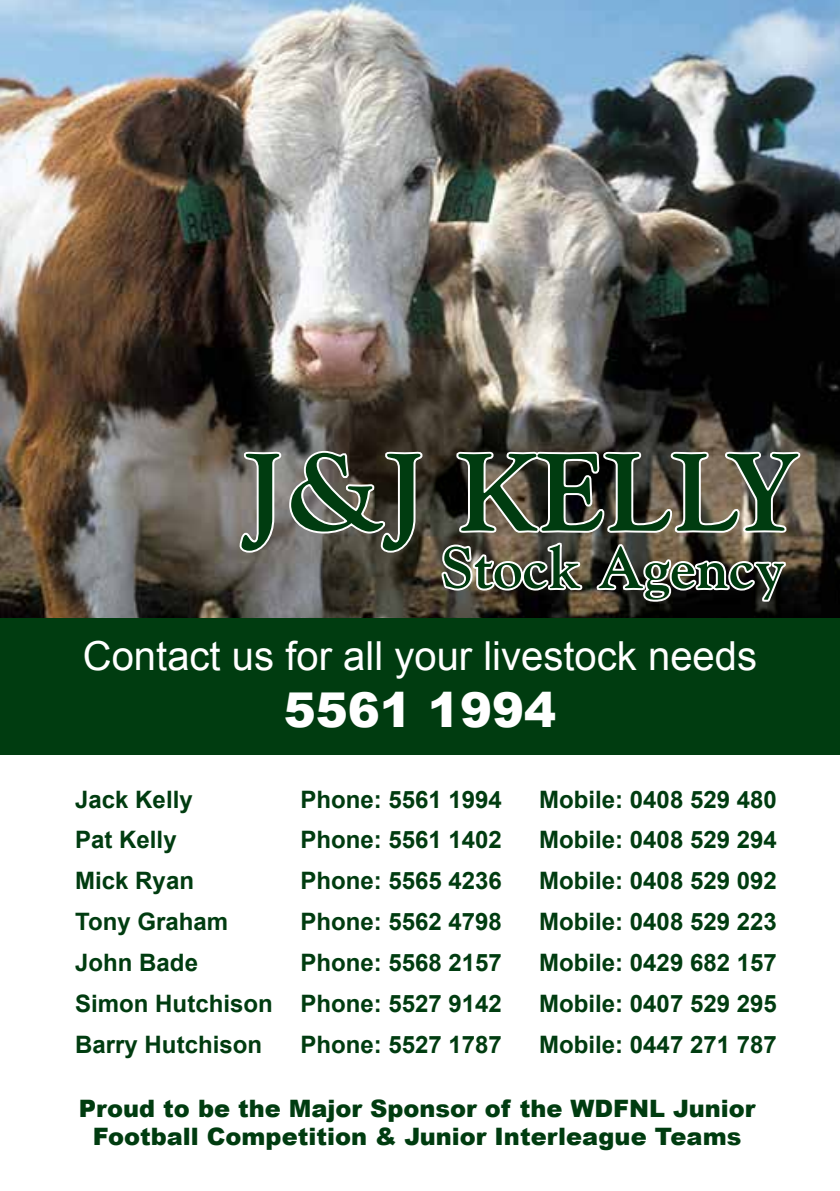
<style>
.page{position:relative;width:840px;height:1191px;background:#fff}
.page>*{position:absolute;margin:0;border:0;box-sizing:border-box;transform-origin:0 0}
.t1{font:900 48px "Arial";color:#fff}
.t2{font:40px "Arial";color:#fff}
.t3{font:700 24px/40.8px "Arial";color:#003c10;text-align:justify}
.t4{font:900 24px/28.8px "Arial";color:#003c10;text-align:center}
</style>
<div class="page">
<img style="left:0;top:0;width:839px;height:618px">
<div style="left:0;top:618px;width:839px;height:136px;background:#003c10"></div>
<svg style="left:439px;top:321px;width:348px;height:283px;background:#45423c"></svg>
<svg style="left:237px;top:449px;width:564px;height:105px;background:#625d55"></svg>
<svg style="left:443px;top:551px;width:340px;height:48px;background:#535e4e"></svg>
<svg style="left:241px;top:453px;width:556px;height:98px;background:#4d5947"></svg>
<h2 class="t2" style="left:83px;top:629px;width:675px">Contact us for all your livestock needs</h2>
<h1 class="t1" style="left:283px;top:675px;width:274px">5561 1994</h1>
<p class="t3" style="left:75px;top:779px;width:199px;text-align:left">Jack Kelly<br>Pat Kelly<br>Mick Ryan<br>Tony Graham<br>John Bade<br>Simon Hutchison<br>Barry Hutchison</p>
<p class="t3" style="left:300px;top:779px;width:203px">Phone: 5561 1994<br>Phone: 5561 1402<br>Phone: 5565 4236<br>Phone: 5562 4798<br>Phone: 5568 2157<br>Phone: 5527 9142<br>Phone: 5527 1787</p>
<p class="t3" style="left:539px;top:779px;width:239px">Mobile: 0408 529 480<br>Mobile: 0408 529 294<br>Mobile: 0408 529 092<br>Mobile: 0408 529 223<br>Mobile: 0429 682 157<br>Mobile: 0407 529 295<br>Mobile: 0447 271 787</p>
<p class="t4" style="left:79px;top:1093px;width:677px">Proud to be the Major Sponsor of the WDFNL Junior<br>Football Competition &amp; Junior Interleague Teams</p>
</div>
